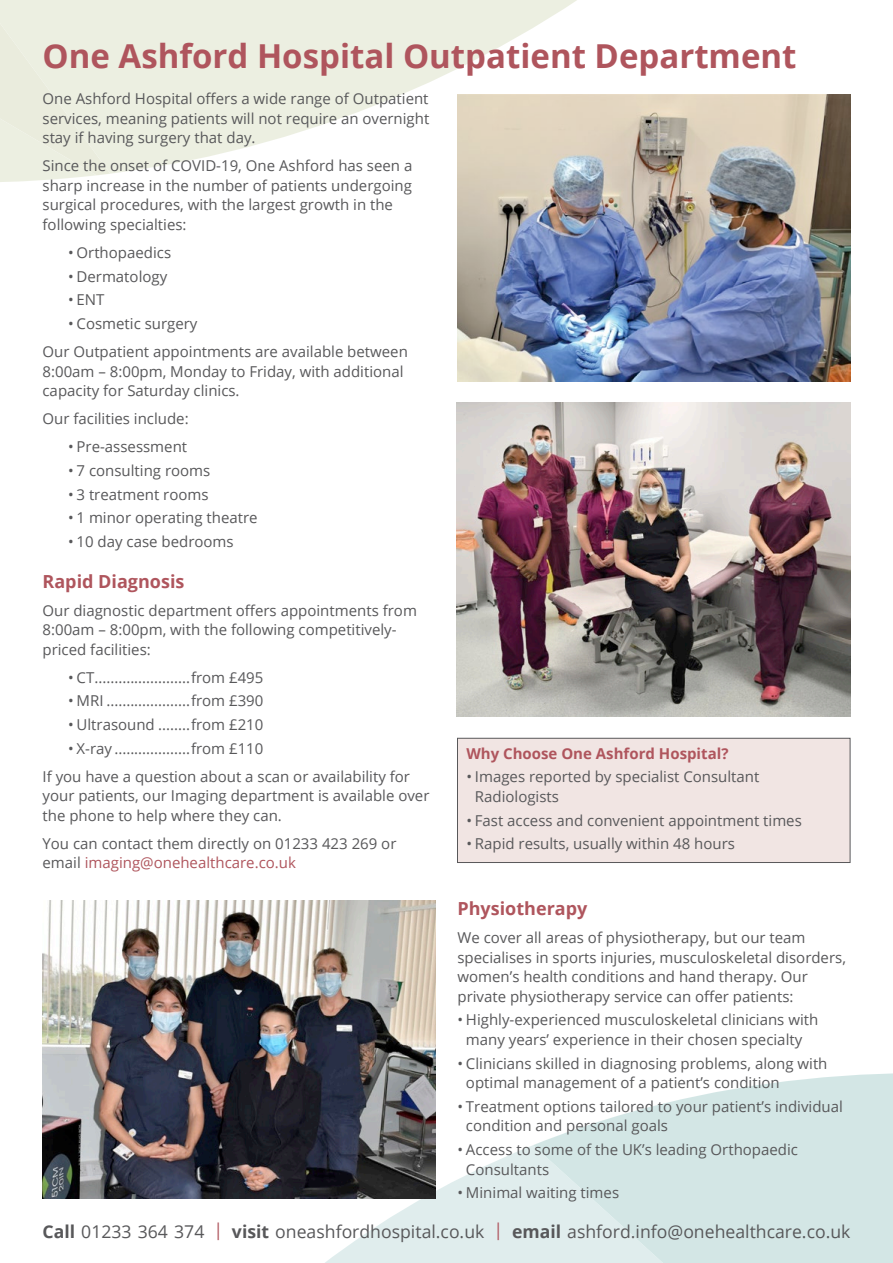
<style>
.page{position:relative;width:893px;height:1263px;background:#fff}
.page>*{position:absolute;margin:0;border:0;box-sizing:border-box;transform-origin:0 0}
.t1{font:700 33px "Open Sans";color:#af555d}
.t2{font:700 18px "Open Sans";color:#af555d}
.t3{font:17.7px "Open Sans";color:#58585a}
.t4{font:15px/19.5px "Open Sans";color:#58585a}
.t5{font:700 15px "Open Sans";color:#af555d}
.s1{color:#af555d}
.s2{font-weight:700}
</style>
<div class="page">
<svg style="left:110px;top:0;width:563px;height:174px;fill:#ecefe1"></svg>
<div style="left:0;top:0;width:110px;height:182px;background:#ecefe1"></div>
<svg style="left:291px;top:1145px;width:242px;height:118px;fill:#e0eded"></svg>
<svg style="left:533px;top:1073px;width:360px;height:190px;background:#daeae9"></svg>
<div style="left:457px;top:738px;width:393px;height:124px;background:#f1e5e3"></div>
<div style="left:457px;top:738px;width:393px;height:125px;border:1px solid #58585a"></div>
<img style="left:457px;top:403px;width:394px;height:314px">
<img style="left:457px;top:95px;width:393px;height:286px">
<img style="left:43px;top:900px;width:393px;height:298px">
<h1 class="t1" style="left:43px;top:32px;width:755px">One Ashford Hospital Outpatient Department</h1>
<p class="t4" style="left:43px;top:89px;width:388px;text-align:justify">One Ashford Hospital offers a wide range of Outpatient services, meaning patients will not require an overnight stay if having surgery that day.</p>
<p class="t4" style="left:43px;top:156px;width:371px">Since the onset of COVID-19, One Ashford has seen a sharp increase in the number of patients undergoing surgical procedures, with the largest growth in the following specialties:</p>
<p class="t4" style="left:68px;top:242px;width:105px">• Orthopaedics</p>
<p class="t4" style="left:68px;top:266px;width:101px">• Dermatology</p>
<p class="t4" style="left:68px;top:290px;width:38px">• ENT</p>
<p class="t4" style="left:43px;top:309px;width:367px;line-height:28px;text-indent:26px">• Cosmetic surgery<br>Our Outpatient appointments are available between</p>
<p class="t4" style="left:43px;top:361px;width:363px">8:00am – 8:00pm, Monday to Friday, with additional capacity for Saturday clinics.</p>
<p class="t4" style="left:43px;top:408px;width:148px">Our facilities include:</p>
<p class="t4" style="left:68px;top:436px;width:121px">• Pre-assessment</p>
<p class="t4" style="left:68px;top:460px;width:144px">• 7 consulting rooms</p>
<p class="t4" style="left:68px;top:484px;width:142px">• 3 treatment rooms</p>
<p class="t4" style="left:68px;top:508px;width:191px">• 1 minor operating theatre</p>
<p class="t4" style="left:68px;top:531px;width:167px">• 10 day case bedrooms</p>
<p class="t2" style="left:43px;top:568px;width:143px">Rapid Diagnosis</p>
<p class="t4" style="left:43px;top:600px;width:376px">Our diagnostic department offers appointments from<br>8:00am – 8:00pm, with the following competitively&shy;priced facilities:</p>
<p class="t4" style="left:68px;top:667px;width:197px">• CT........................from £495</p>
<p class="t4" style="left:68px;top:691px;width:197px">• MRI .....................from £390</p>
<p class="t4" style="left:68px;top:714px;width:197px">• Ultrasound ........from £210</p>
<p class="t4" style="left:43px;top:734px;width:369px;line-height:28px;text-indent:26px">• X-ray ...................from £110<br>If you have a question about a scan or availability for</p>
<p class="t4" style="left:43px;top:786px;width:388px">your patients, our Imaging department is available over the phone to help where they can.</p>
<p class="t4" style="left:43px;top:833px;width:355px">You can contact them directly on 01233 423 269 or email <span class="s1">imaging@onehealthcare.co.uk</span></p>
<p class="t2" style="left:457px;top:896px;width:131px">Physiotherapy</p>
<p class="t4" style="left:457px;top:927px;width:390px">We cover all areas of physiotherapy, but our team specialises in sports injuries, musculoskeletal disorders, women’s health conditions and hand therapy. Our private physiotherapy service can offer patients:</p>
<p class="t4" style="left:457px;top:1010px;width:362px;text-align:center">• Highly-experienced musculoskeletal clinicians with many years’ experience in their chosen specialty</p>
<p class="t4" style="left:466px;top:1053px;width:363px;text-indent:-9px">• Clinicians skilled in diagnosing problems, along with optimal management of a patient’s condition</p>
<p class="t4" style="left:466px;top:1096px;width:378px;text-indent:-9px">• Treatment options tailored to your patient’s individual condition and personal goals</p>
<p class="t4" style="left:466px;top:1139px;width:334px;text-indent:-9px">• Access to some of the UK’s leading Orthopaedic<br>Consultants</p>
<p class="t4" style="left:457px;top:1183px;width:163px">• Minimal waiting times</p>
<p class="t5" style="left:466px;top:742px;width:264px">Why Choose One Ashford Hospital?</p>
<p class="t4" style="left:475px;top:767px;width:286px;text-indent:-9px">• Images reported by specialist Consultant<br>Radiologists</p>
<p class="t4" style="left:466px;top:810px;width:337px">• Fast access and convenient appointment times</p>
<p class="t4" style="left:466px;top:834px;width:270px">• Rapid results, usually within 48 hours</p>
<p class="t3" style="left:43px;top:1219px;width:809px"><span class="s2">Call</span> 01233 364 374 <span class="s1">|</span> <span class="s2">visit</span> oneashfordhospital.co.uk <span class="s1">|</span> <span class="s2">email</span> ashford.info@onehealthcare.co.uk</p>
</div>
